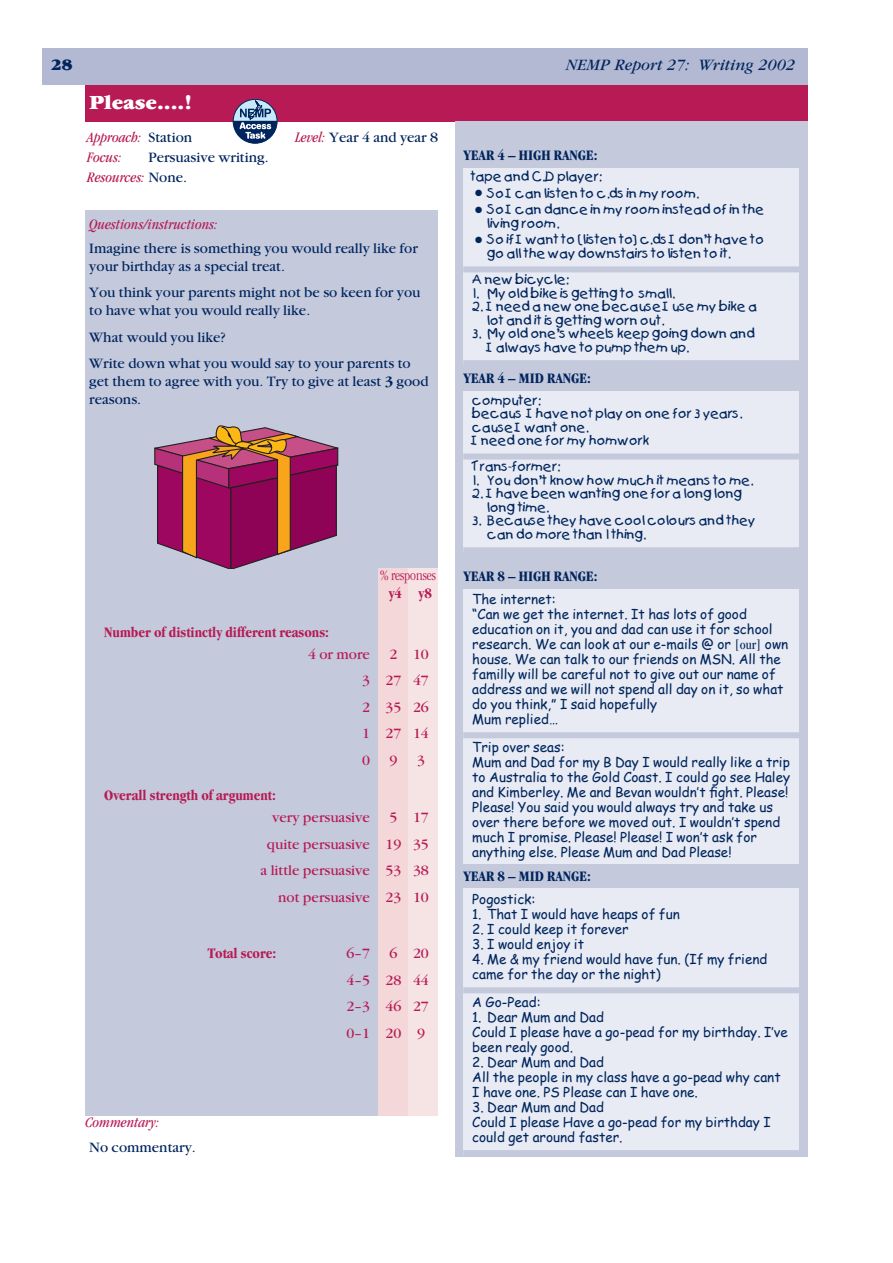
<style>
.page{position:relative;width:893px;height:1263px;background:#fff}
.page>*{position:absolute;margin:0;border:0;box-sizing:border-box;transform-origin:0 0}
.TaskTitle_L{font:900 21px "Garamond M";color:#fff}
.PageHeader{font:italic 16.5px "Garamond M";color:#00255d}
.PageHeader-2{font:900 16.5px "Garamond M";color:#00255d}
._2C_text{font:15px/18px "Garamond M";color:#00255d}
.Ans_2C{font:15px "Garamond M";color:#b71a54}
.zTePotiki_Range{font:700 condensed 15px "Garamond M";color:#00255d}
.Ans_2C_w_heading{font:700 condensed 15px "Garamond M";color:#b71a54}
.Red_Head{font:italic condensed 15px "Garamond M";color:#b71a54}
.ApprLevRes{font:15px "Garamond M";color:#00255d}
._2CA_text{font:15px "Garamond M";color:#00255d}
.Total_score_2C{font:700 condensed 15px "Garamond M";color:#b71a54}
.Commentaryhead{font:italic condensed 15px "Garamond M";color:#b71a54}
.responses{font:300 condensed 15px "Garamond M";color:#b71a54}
.Total_score_2C-2{font:15px "Garamond M";color:#b71a54}
.y4_y8{font:700 condensed 15px "Garamond M";color:#b71a54}
.zPlease_Y8{font:13.5px/15px "Comic Sans MS";color:#00255d}
.zPlease_Y4{font:12.75px/13.5px "Kids";color:#00255d}
.s1{font-style:italic;font-stretch:condensed;color:#b71a54}
.s2{font-style:normal;font-stretch:normal;color:#00255d}
.s3{font-weight:700}
.s4{font-family:"Garamond M";font-stretch:condensed}
</style>
<div class="page">
<div style="left:43px;top:49px;width:765px;height:36px;background:#b3b9d2"></div>
<div style="left:85px;top:210px;width:353px;height:947px;background:#c4c9dc"></div>
<div style="left:85px;top:85px;width:723px;height:36px;background:#b71a54"></div>
<div style="left:408px;top:568px;width:30px;height:589px;background:#f6e4e5"></div>
<div style="left:378px;top:568px;width:30px;height:589px;background:#f3d7d9"></div>
<div style="left:455px;top:121px;width:353px;height:1036px;background:#c4c9dc"></div>
<div style="left:83px;top:1116px;width:357px;height:43px;background:#fff"></div>
<div style="left:463px;top:168px;width:336px;height:197px;background:#e8ebf3"></div>
<div style="left:463px;top:266px;width:336px;height:6px;background:#c4c9dc"></div>
<div style="left:463px;top:360px;width:336px;height:6px;background:#c4c9dc"></div>
<div style="left:463px;top:391px;width:336px;height:162px;background:#e8ebf3"></div>
<div style="left:463px;top:453px;width:336px;height:6px;background:#c4c9dc"></div>
<div style="left:463px;top:547px;width:336px;height:6px;background:#c4c9dc"></div>
<div style="left:463px;top:589px;width:336px;height:274px;background:#e8ebf3"></div>
<div style="left:463px;top:732px;width:336px;height:6px;background:#c4c9dc"></div>
<div style="left:463px;top:889px;width:336px;height:266px;background:#e8ebf3"></div>
<div style="left:463px;top:987px;width:336px;height:6px;background:#c4c9dc"></div>
<div style="left:463px;top:1150px;width:336px;height:6px;background:#c4c9dc"></div>
<svg style="left:154px;top:425px;width:184px;height:144px"></svg>
<svg style="left:233px;top:99px;width:44px;height:44px"></svg>
<p class="PageHeader-2" style="left:51px;top:56px;width:23px">28</p>
<p class="PageHeader" style="left:566px;top:56px;width:231px">NEMP Report 27: Writing 2002</p>
<p class="TaskTitle_L" style="left:89px;top:91px;width:104px">Please....!</p>
<p class="ApprLevRes" style="left:149px;top:129px;width:45px">Station</p>
<p class="ApprLevRes" style="left:149px;top:150px;width:122px">Persuasive writing.</p>
<p class="Red_Head" style="left:87px;top:129px;width:56px">Approach:</p>
<p class="_2C_text" style="left:295px;top:128px;width:145px"><span class="s1">Level:</span> Year 4 and year 8</p>
<p class="Red_Head" style="left:87px;top:149px;width:36px">Focus:</p>
<p class="Red_Head" style="left:87px;top:169px;width:102px">Resources: <span class="s2">None.</span></p>
<p class="Red_Head" style="left:89px;top:215px;width:130px">Questions/instructions:</p>
<p class="_2C_text" style="left:89px;top:239px;width:330px">Imagine there is something you would really like for your birthday as a special treat.</p>
<p class="_2C_text" style="left:89px;top:284px;width:333px">You think your parents might not be so keen for you to have what you would really like.</p>
<p class="_2C_text" style="left:89px;top:328px;width:138px">What would you like?</p>
<p class="_2C_text" style="left:89px;top:355px;width:341px">Write down what you would say to your parents to get them to agree with you. Try to give at least <span class="s3">3</span> good reasons.</p>
<p class="responses" style="left:380px;top:567px;width:57px">% responses</p>
<p class="y4_y8" style="left:389px;top:585px;width:45px">y4 y8</p>
<p class="Ans_2C_w_heading" style="left:104px;top:623px;width:226px">Number of distinctly different reasons:</p>
<p class="Ans_2C" style="left:308px;top:646px;width:63px">4 or more</p>
<p class="Ans_2C" style="left:389px;top:646px;width:41px">2 10</p>
<p class="Ans_2C" style="left:362px;top:673px;width:68px">3 27 47</p>
<p class="Ans_2C" style="left:362px;top:699px;width:68px">2 35 26</p>
<p class="Ans_2C" style="left:362px;top:726px;width:68px">1 27 14</p>
<p class="Ans_2C" style="left:362px;top:752px;width:9px">0</p>
<p class="Ans_2C" style="left:389px;top:752px;width:9px">9</p>
<p class="Ans_2C" style="left:417px;top:752px;width:9px">3</p>
<p class="Ans_2C_w_heading" style="left:104px;top:787px;width:173px">Overall strength of argument:</p>
<p class="Ans_2C" style="left:272px;top:810px;width:99px">very persuasive</p>
<p class="Ans_2C" style="left:389px;top:810px;width:41px">5 17</p>
<p class="Ans_2C" style="left:267px;top:836px;width:164px">quite persuasive 19 35</p>
<p class="Ans_2C" style="left:261px;top:863px;width:170px">a little persuasive 53 38</p>
<p class="Ans_2C" style="left:278px;top:889px;width:152px">not persuasive 23 10</p>
<p class="Total_score_2C" style="left:208px;top:945px;width:70px">Total score:</p>
<p class="Total_score_2C-2" style="left:347px;top:945px;width:25px">6–7</p>
<p class="Total_score_2C-2" style="left:389px;top:945px;width:41px">6 20</p>
<p class="Ans_2C" style="left:347px;top:972px;width:84px">4–5 28 44</p>
<p class="Ans_2C" style="left:347px;top:998px;width:84px">2–3 46 27</p>
<p class="Ans_2C" style="left:347px;top:1025px;width:80px">0–1 20 9</p>
<p class="Commentaryhead" style="left:85px;top:1114px;width:76px">Commentary:</p>
<p class="_2CA_text" style="left:89px;top:1139px;width:108px">No commentary.</p>
<p class="zTePotiki_Range" style="left:463px;top:147px;width:135px">YEAR 4 – HIGH RANGE:</p>
<p class="zPlease_Y4" style="left:471px;top:170px;width:132px">tape and C.D player:</p>
<p class="zPlease_Y4" style="left:475px;top:187px;width:225px">● So I can listen to c.ds in my room.</p>
<p class="zPlease_Y4" style="left:487px;top:203px;width:278px;text-indent:-12px">● So I can dance in my room instead of in the living room.</p>
<p class="zPlease_Y4" style="left:487px;top:233px;width:278px;text-indent:-12px">● So if I want to [listen to] c.ds I don’t have to go all the way downstairs to listen to it.</p>
<p class="zPlease_Y4" style="left:472px;top:273px;width:97px">A new bicycle:</p>
<p class="zPlease_Y4" style="left:472px;top:286px;width:204px">1. My old bike is getting to small.</p>
<p class="zPlease_Y4" style="left:487px;top:300px;width:271px;text-indent:-15px">2. I need a new one because I use my bike a lot and it is getting worn out.</p>
<p class="zPlease_Y4" style="left:487px;top:327px;width:269px;text-indent:-15px">3. My old one’s wheels keep going down and<br>I always have to pump them up.</p>
<p class="zTePotiki_Range" style="left:463px;top:370px;width:129px">YEAR 4 – MID RANGE:</p>
<p class="zPlease_Y4" style="left:472px;top:393px;width:271px">computer:<br>becaus I have not play on one for 3 years. cause I want one.<br>I need one for my homwork</p>
<p class="zPlease_Y4" style="left:472px;top:460px;width:89px">Trans-former:</p>
<p class="zPlease_Y4" style="left:472px;top:473px;width:282px">1. You don’t know how much it means to me.</p>
<p class="zPlease_Y4" style="left:487px;top:487px;width:257px;text-indent:-15px">2. I have been wanting one for a long long long time.</p>
<p class="zPlease_Y4" style="left:487px;top:514px;width:270px;text-indent:-15px">3. Because they have cool colours and they can do more than 1 thing.</p>
<p class="zTePotiki_Range" style="left:463px;top:568px;width:135px">YEAR 8 – HIGH RANGE:</p>
<p class="zPlease_Y8" style="left:472px;top:591px;width:318px">The internet:<br>“Can we get the internet. It has lots of good education on it, you and dad can use it for school research. We can look at our e-mails @ or <span class="s4">[our]</span> own house. We can talk to our friends on MSN. All the familly will be careful not to give out our name of address and we will not spend all day on it, so what do you think,” I said hopefully<br>Mum replied…</p>
<p class="zPlease_Y8" style="left:472px;top:738px;width:319px">Trip over seas:<br>Mum and Dad for my B Day I would really like a trip to Australia to the Gold Coast. I could go see Haley and Kimberley. Me and Bevan wouldn’t fight. Please!<br>Please! You said you would always try and take us over there before we moved out. I wouldn’t spend much I promise. Please! Please! I won’t ask for anything else. Please Mum and Dad Please!</p>
<p class="zTePotiki_Range" style="left:463px;top:868px;width:129px">YEAR 8 – MID RANGE:</p>
<p class="zPlease_Y8" style="left:472px;top:891px;width:65px">Pogostick:</p>
<p class="zPlease_Y8" style="left:472px;top:906px;width:209px">1. That I would have heaps of fun</p>
<p class="zPlease_Y8" style="left:472px;top:921px;width:158px">2. I could keep it forever</p>
<p class="zPlease_Y8" style="left:472px;top:936px;width:113px">3. I would enjoy it</p>
<p class="zPlease_Y8" style="left:472px;top:951px;width:297px">4. Me &amp; my friend would have fun. (If my friend came for the day or the night)</p>
<p class="zPlease_Y8" style="left:472px;top:993px;width:70px">A Go-Pead:</p>
<p class="zPlease_Y8" style="left:472px;top:1008px;width:317px">1. Dear Mum and Dad<br>Could I please have a go-pead for my birthday. I’ve been realy good.</p>
<p class="zPlease_Y8" style="left:472px;top:1053px;width:310px">2. Dear Mum and Dad<br>All the people in my class have a go-pead why cant<br>I have one. PS Please can I have one.</p>
<p class="zPlease_Y8" style="left:472px;top:1098px;width:300px">3. Dear Mum and Dad<br>Could I please Have a go-pead for my birthday I could get around faster.</p>
</div>
